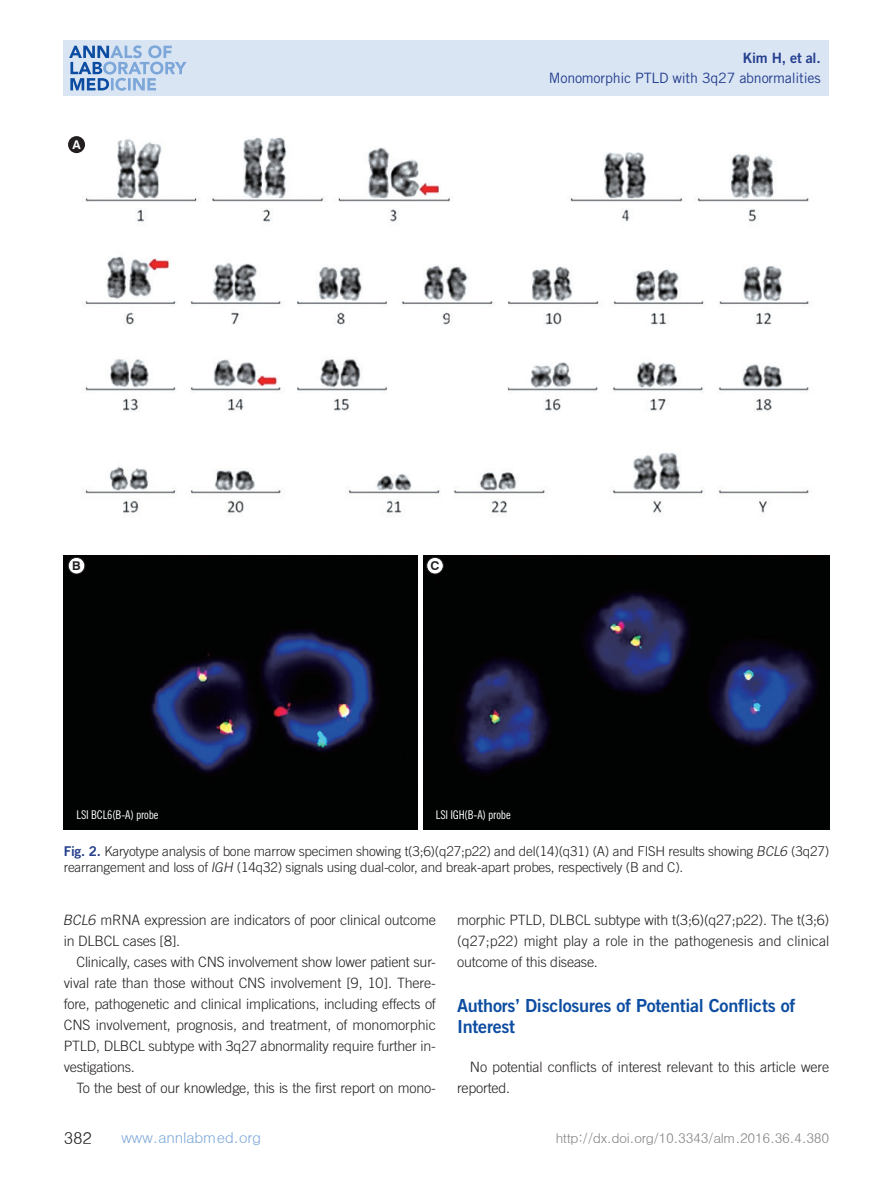
<style>
.page{position:relative;width:893px;height:1191px;background:#fff}
.page>*{position:absolute;margin:0;border:0;box-sizing:border-box;transform-origin:0 0}
.본문대제목{font:18px/21px "Trade Gothic LT Std Bd 2";letter-spacing:-.015em;color:#0d4da1}
.URL{font:16.5px "Dotum";color:#231f20}
.URL-2{font:15px "Dotum";letter-spacing:-.02em;color:#7ca7d8}
.본문{font:300 14.25px/21px "Trade Gothic LT Std";letter-spacing:-.015em;color:#231f20}
.하시라제목{font:14.25px "Trade Gothic LT Std";letter-spacing:-.015em;color:#253f8e}
.하시라이름{font:14.25px "Trade Gothic LT Std Bd 2";letter-spacing:-.015em;color:#253f8e}
.표제목_그림설명{font:300 13.5px/16.2px "Trade Gothic LT Std";letter-spacing:-.015em;color:#231f20}
.t1{font:13.5px "Dotum";letter-spacing:-.03em;color:#808285}
.t2{font:700 12.15px "Swiss 721 BT";color:#231f20}
.t3{font:700 12.15px "Swiss 721 BT";color:#fff}
.그림지문_8pt{font:12px "Trade Gothic LT Std Cn 18";letter-spacing:-.015em;color:#fff}
.s1{font-family:"Trade Gothic LT Std Bd 2";font-weight:400;color:#253f8e}
.s2{font-style:italic}
</style>
<div class="page">
<div style="left:64px;top:40px;width:765px;height:56px;background:#dae5f4"></div>
<svg style="left:69px;top:45px;width:118px;height:46px"></svg>
<img style="left:64px;top:136px;width:765px;height:693px">
<hr style="left:418px;top:552px;width:4px;height:281px;background:#fff">
<div style="left:68px;top:557px;width:17px;height:17px;background:#fff;border-radius:50%"></div>
<div style="left:68px;top:557px;width:17px;height:17px;border:1px solid #231f20;border-radius:50%"></div>
<div style="left:427px;top:557px;width:16px;height:17px;background:#fff;border-radius:50%"></div>
<div style="left:426px;top:557px;width:17px;height:17px;border:1px solid #231f20;border-radius:50%"></div>
<div style="left:68px;top:136px;width:17px;height:17px;background:#231f20;border-radius:50%"></div>
<p class="t3" style="left:72px;top:137px;width:10px">A</p>
<p class="하시라이름" style="left:743px;top:49px;width:79px">Kim H, et al.</p>
<p class="하시라제목" style="left:549px;top:69px;width:273px">Monomorphic PTLD with 3q27 abnormalities</p>
<p class="t2" style="left:72px;top:558px;width:10px">B</p>
<p class="t2" style="left:430px;top:558px;width:10px">C</p>
<p class="그림지문_8pt" style="left:77px;top:807px;width:84px">LSI BCL6(B-A) probe</p>
<p class="그림지문_8pt" style="left:436px;top:807px;width:76px">LSI IGH(B-A) probe</p>
<p class="표제목_그림설명" style="left:64px;top:842px;width:767px"><span class="s1">Fig. 2.</span> Karyotype analysis of bone marrow specimen showing t(3;6)(q27;p22) and del(14)(q31) (A) and FISH results showing <span class="s2">BCL6</span> (3q27) rearrangement and loss of <span class="s2">IGH</span> (14q32) signals using dual-color, and break-apart probes, respectively (B and C).</p>
<p class="본문" style="left:63px;top:909px;width:374px"><span class="s2">BCL6</span> mRNA expression are indicators of poor clinical outcome in DLBCL cases [8].</p>
<p class="본문" style="left:64px;top:951px;width:374px;text-align:justify;text-indent:13px">Clinically, cases with CNS involvement show lower patient sur&shy;vival rate than those without CNS involvement [9, 10]. There&shy;fore, pathogenetic and clinical implications, including effects of CNS involvement, prognosis, and treatment, of monomorphic PTLD, DLBCL subtype with 3q27 abnormality require further in&shy;vestigations.</p>
<p class="본문" style="left:77px;top:1077px;width:361px">To the best of our knowledge, this is the first report on mono-</p>
<p class="본문" style="left:457px;top:909px;width:374px;text-align:justify">morphic PTLD, DLBCL subtype with t(3;6)(q27;p22). The t(3;6) (q27;p22) might play a role in the pathogenesis and clinical outcome of this disease.</p>
<p class="본문대제목" style="left:457px;top:995px;width:340px">Authors’ Disclosures of Potential Conflicts of<br>Interest</p>
<p class="본문" style="left:457px;top:1056px;width:374px;text-indent:13px">No potential conflicts of interest relevant to this article were reported.</p>
<p class="URL" style="left:64px;top:1129px;width:30px">382</p>
<p class="URL-2" style="left:121px;top:1130px;width:142px">www.annlabmed.org</p>
<p class="t1" style="left:556px;top:1131px;width:275px">http://dx.doi.org/10.3343/alm.2016.36.4.380</p>
</div>
